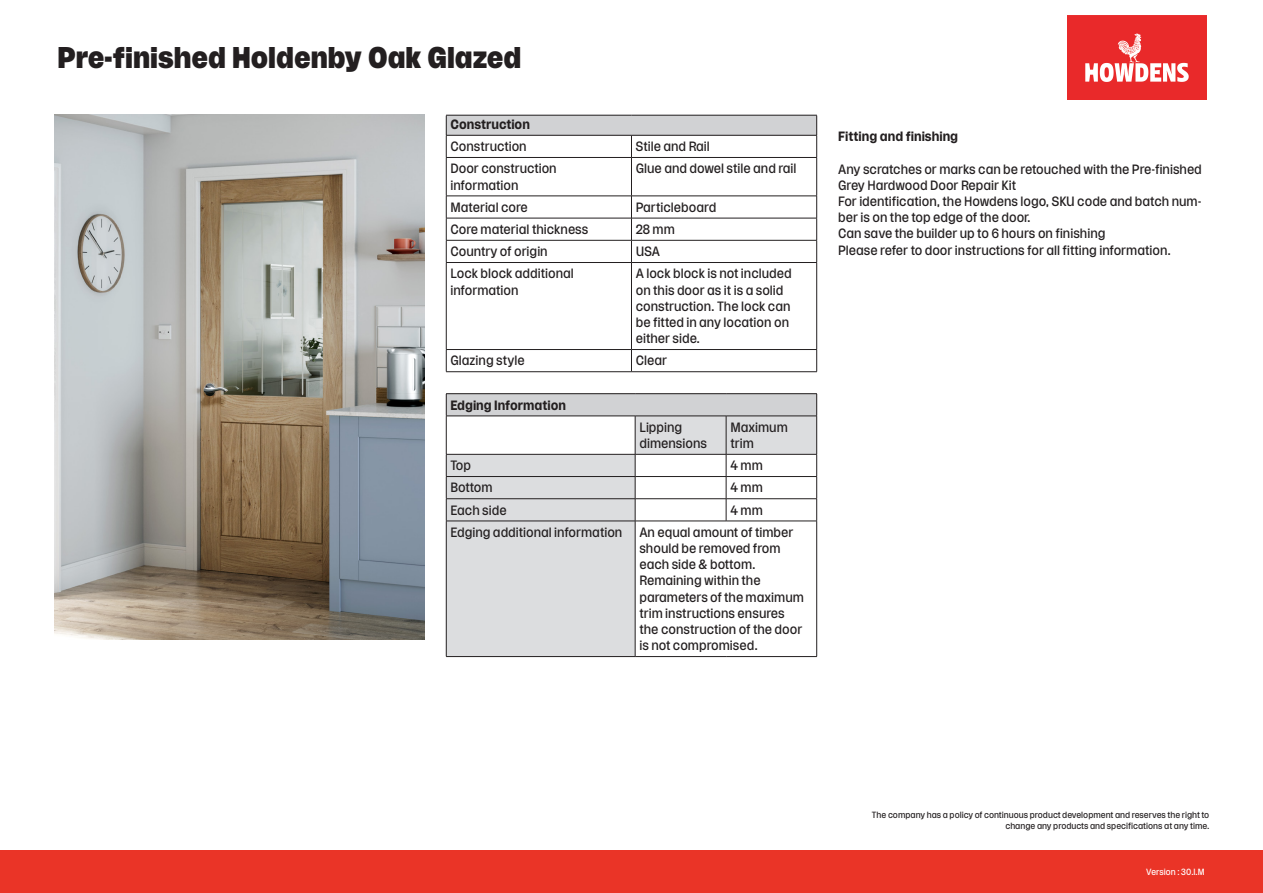
<style>
.page{position:relative;width:1263px;height:893px;background:#fff}
.page>*{position:absolute;margin:0;border:0;box-sizing:border-box;transform-origin:0 0}
.Spec_Heading{font:900 30px "Rooster";color:#231f20}
.Spec_Table_Body{font:13.5px/16.2px "Rooster";color:#231f20}
.Spec_Table_Header{font:700 13.5px "Rooster";color:#231f20}
.t1{font:9px/10.8px "Rooster";color:#231f20;text-align:right}
.t2{font:9px "Rooster";color:#fff}
</style>
<div class="page">
<div style="left:0;top:850px;width:1263px;height:43px;background:#ea3427"></div>
<img style="left:54px;top:115px;width:371px;height:524px">
<div style="left:446px;top:115px;width:371px;height:20px;background:#d1d2d4"></div>
<hr style="left:446px;top:115px;width:185px;height:1px;background:#231f20">
<hr style="left:631px;top:115px;width:186px;height:1px;background:#231f20">
<hr style="left:446px;top:135px;width:185px;height:1px;background:#231f20">
<svg style="left:446px;top:116px;width:1px;height:41px"></svg>
<hr style="left:631px;top:135px;width:186px;height:1px;background:#231f20">
<svg style="left:631px;top:135px;width:1px;height:22px"></svg>
<svg style="left:816px;top:116px;width:1px;height:41px"></svg>
<hr style="left:446px;top:157px;width:185px;height:1px;background:#231f20">
<hr style="left:446px;top:158px;width:1px;height:38px;background:#231f20">
<hr style="left:631px;top:157px;width:186px;height:1px;background:#231f20">
<hr style="left:631px;top:158px;width:1px;height:38px;background:#231f20">
<hr style="left:816px;top:158px;width:1px;height:38px;background:#231f20">
<hr style="left:446px;top:196px;width:185px;height:1px;background:#231f20">
<hr style="left:631px;top:196px;width:186px;height:1px;background:#231f20">
<hr style="left:446px;top:218px;width:185px;height:1px;background:#231f20">
<hr style="left:631px;top:218px;width:186px;height:1px;background:#231f20">
<hr style="left:446px;top:240px;width:185px;height:1px;background:#231f20">
<svg style="left:446px;top:196px;width:1px;height:66px"></svg>
<hr style="left:631px;top:240px;width:186px;height:1px;background:#231f20">
<svg style="left:631px;top:197px;width:1px;height:65px"></svg>
<svg style="left:816px;top:196px;width:1px;height:66px"></svg>
<hr style="left:446px;top:262px;width:185px;height:1px;background:#231f20">
<hr style="left:446px;top:263px;width:1px;height:86px;background:#231f20">
<hr style="left:631px;top:262px;width:186px;height:1px;background:#231f20">
<hr style="left:631px;top:263px;width:1px;height:86px;background:#231f20">
<hr style="left:816px;top:263px;width:1px;height:86px;background:#231f20">
<hr style="left:446px;top:349px;width:185px;height:1px;background:#231f20">
<svg style="left:446px;top:350px;width:1px;height:21px"></svg>
<hr style="left:446px;top:371px;width:185px;height:1px;background:#231f20">
<hr style="left:631px;top:349px;width:186px;height:1px;background:#231f20">
<svg style="left:631px;top:350px;width:1px;height:21px"></svg>
<svg style="left:816px;top:350px;width:1px;height:21px"></svg>
<hr style="left:631px;top:371px;width:186px;height:1px;background:#231f20">
<div style="left:446px;top:394px;width:371px;height:22px;background:#d1d2d4"></div>
<svg style="left:447px;top:417px;width:369px;height:239px;fill:#dcdddf"></svg>
<hr style="left:446px;top:393px;width:189px;height:1px;background:#231f20">
<svg style="left:446px;top:394px;width:1px;height:22px"></svg>
<hr style="left:635px;top:393px;width:91px;height:1px;background:#231f20">
<hr style="left:726px;top:393px;width:91px;height:1px;background:#231f20">
<svg style="left:816px;top:394px;width:1px;height:22px"></svg>
<hr style="left:446px;top:416px;width:189px;height:1px;background:#231f20">
<hr style="left:446px;top:416px;width:1px;height:38px;background:#231f20">
<hr style="left:635px;top:416px;width:91px;height:1px;background:#231f20">
<hr style="left:635px;top:416px;width:1px;height:38px;background:#231f20">
<hr style="left:726px;top:416px;width:91px;height:1px;background:#231f20">
<hr style="left:726px;top:416px;width:1px;height:38px;background:#231f20">
<hr style="left:816px;top:416px;width:1px;height:38px;background:#231f20">
<hr style="left:446px;top:454px;width:189px;height:1px;background:#231f20">
<hr style="left:635px;top:454px;width:91px;height:1px;background:#231f20">
<hr style="left:726px;top:454px;width:91px;height:1px;background:#231f20">
<hr style="left:446px;top:476px;width:189px;height:1px;background:#231f20">
<hr style="left:635px;top:476px;width:91px;height:1px;background:#231f20">
<hr style="left:726px;top:476px;width:91px;height:1px;background:#231f20">
<hr style="left:446px;top:498px;width:189px;height:1px;background:#231f20">
<svg style="left:446px;top:454px;width:1px;height:67px"></svg>
<hr style="left:635px;top:498px;width:91px;height:1px;background:#231f20">
<svg style="left:635px;top:454px;width:1px;height:67px"></svg>
<hr style="left:726px;top:498px;width:91px;height:1px;background:#231f20">
<svg style="left:726px;top:454px;width:1px;height:67px"></svg>
<svg style="left:816px;top:454px;width:1px;height:67px"></svg>
<hr style="left:446px;top:521px;width:189px;height:1px;background:#231f20">
<hr style="left:446px;top:521px;width:1px;height:135px;background:#231f20">
<hr style="left:446px;top:656px;width:189px;height:1px;background:#231f20">
<hr style="left:635px;top:521px;width:91px;height:1px;background:#231f20">
<hr style="left:635px;top:521px;width:1px;height:135px;background:#231f20">
<hr style="left:726px;top:521px;width:91px;height:1px;background:#231f20">
<hr style="left:816px;top:521px;width:1px;height:135px;background:#231f20">
<hr style="left:635px;top:656px;width:91px;height:1px;background:#231f20">
<hr style="left:726px;top:656px;width:91px;height:1px;background:#231f20">
<img style="left:1067px;top:16px;width:140px;height:84px">
<p class="Spec_Heading" style="left:58px;top:42px;width:465px">Pre-finished Holdenby Oak Glazed</p>
<p class="Spec_Table_Header" style="left:450px;top:117px;width:81px">Construction</p>
<p class="Spec_Table_Body" style="left:450px;top:138px;width:78px">Construction</p>
<p class="Spec_Table_Body" style="left:636px;top:138px;width:76px">Stile and Rail</p>
<p class="Spec_Table_Body" style="left:450px;top:160px;width:108px">Door construction information</p>
<p class="Spec_Table_Body" style="left:636px;top:160px;width:162px">Glue and dowel stile and rail</p>
<p class="Spec_Table_Body" style="left:450px;top:199px;width:79px">Material core</p>
<p class="Spec_Table_Body" style="left:636px;top:199px;width:82px">Particleboard</p>
<p class="Spec_Table_Body" style="left:450px;top:221px;width:139px">Core material thickness</p>
<p class="Spec_Table_Body" style="left:636px;top:221px;width:41px">28 mm</p>
<p class="Spec_Table_Body" style="left:450px;top:243px;width:99px">Country of origin</p>
<p class="Spec_Table_Body" style="left:636px;top:243px;width:26px">USA</p>
<p class="Spec_Table_Body" style="left:450px;top:265px;width:125px">Lock block additional information</p>
<p class="Spec_Table_Body" style="left:636px;top:265px;width:158px">A lock block is not included on this door as it is a solid construction. The lock can be fitted in any location on either side.</p>
<p class="Spec_Table_Body" style="left:450px;top:352px;width:76px">Glazing style</p>
<p class="Spec_Table_Body" style="left:636px;top:352px;width:33px">Clear</p>
<p class="Spec_Table_Header" style="left:450px;top:398px;width:117px">Edging Information</p>
<p class="Spec_Table_Body" style="left:639px;top:419px;width:69px">Lipping dimensions</p>
<p class="Spec_Table_Body" style="left:730px;top:419px;width:59px">Maximum trim</p>
<p class="Spec_Table_Body" style="left:450px;top:457px;width:22px">Top</p>
<p class="Spec_Table_Body" style="left:730px;top:457px;width:34px">4 mm</p>
<p class="Spec_Table_Body" style="left:450px;top:479px;width:44px">Bottom</p>
<p class="Spec_Table_Body" style="left:730px;top:479px;width:34px">4 mm</p>
<p class="Spec_Table_Body" style="left:450px;top:502px;width:58px">Each side</p>
<p class="Spec_Table_Body" style="left:730px;top:502px;width:34px">4 mm</p>
<p class="Spec_Table_Body" style="left:450px;top:524px;width:173px">Edging additional information</p>
<p class="Spec_Table_Body" style="left:639px;top:524px;width:166px">An equal amount of timber should be removed from each side &amp; bottom.<br>Remaining within the parameters of the maximum trim instructions ensures the construction of the door is not compromised.</p>
<p class="Spec_Table_Header" style="left:838px;top:129px;width:121px">Fitting and finishing</p>
<p class="Spec_Table_Body" style="left:838px;top:161px;width:365px">Any scratches or marks can be retouched with the Pre-finished<br>Grey Hardwood Door Repair Kit</p>
<p class="Spec_Table_Body" style="left:838px;top:193px;width:365px">For identification, the Howdens logo, SKU code and batch num&shy;ber is on the top edge of the door.</p>
<p class="Spec_Table_Body" style="left:838px;top:226px;width:269px">Can save the builder up to 6 hours on finishing</p>
<p class="Spec_Table_Body" style="left:838px;top:242px;width:334px">Please refer to door instructions for all fitting information.</p>
<p class="t1" style="left:872px;top:810px;width:339px">The company has a policy of continuous product development and reserves the right to change any products and specifications at any time.</p>
<p class="t2" style="left:1146px;top:867px;width:60px">Version : 30.I.M</p>
</div>
